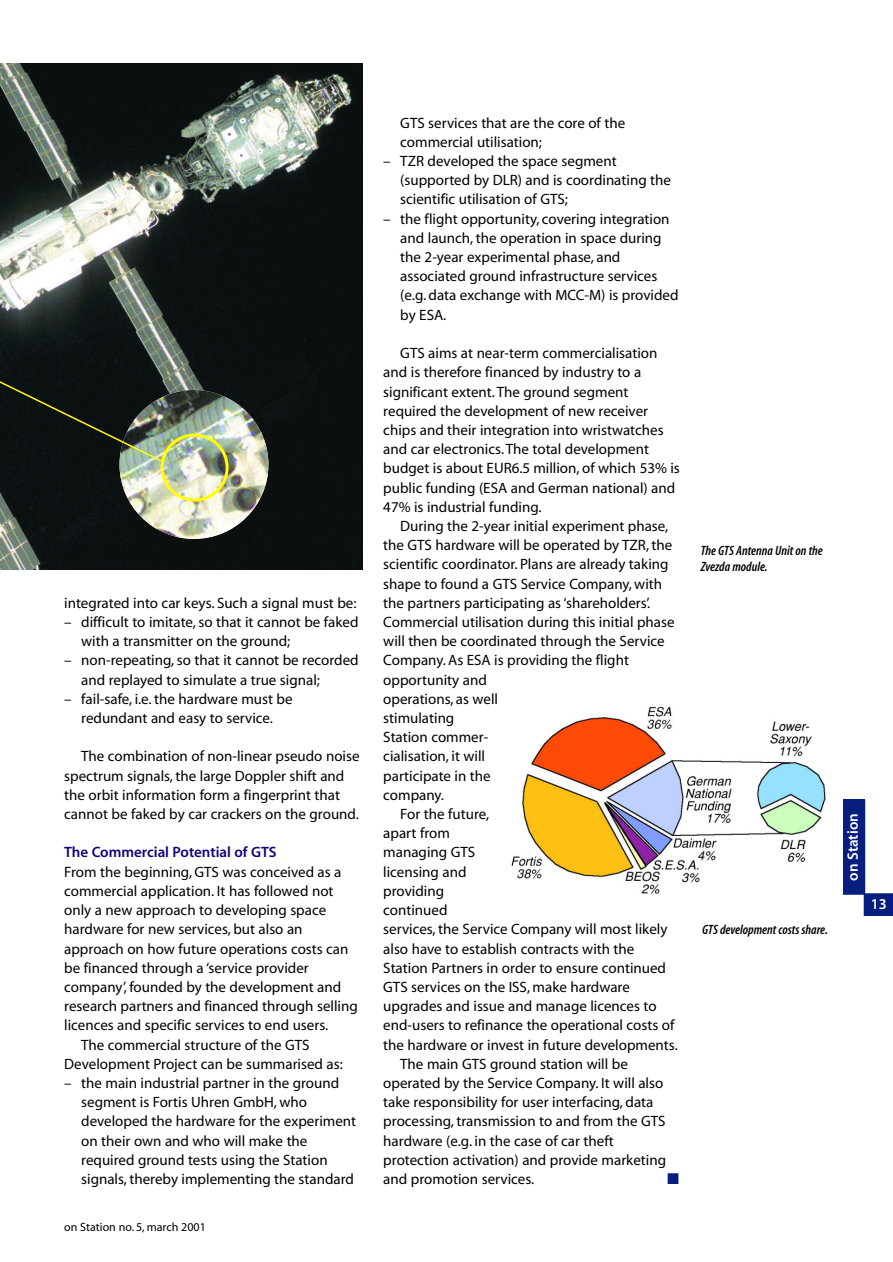
<style>
.page{position:relative;width:893px;height:1262px;background:#fff}
.page>*{position:absolute;margin:0;border:0;box-sizing:border-box;transform-origin:0 0}
.t1{font:15px/19.2px "Myriad MM 400 600";color:#000}
.t2{font:15px "Myriad MM 565 600";color:#12007c}
.t3{font:15px "Myriad MM 565 600";color:#fff}
.t4{font:15px "Monotype Sorts";color:#061e7d}
.t5{font:13.5px/16.2px "Myriad MM It 565 300";color:#000}
.t6{font:12px "Myriad MM 400 600";color:#000}
.s1{color:#061e7d}
</style>
<div class="page">
<div style="left:864px;top:894px;width:28px;height:22px;background:#061e7d"></div>
<div style="left:843px;top:800px;width:21px;height:94px;background:#061e7d"></div>
<hr style="left:863px;top:800px;width:2px;height:116px;background:#061e7d">
<hr style="left:842px;top:893px;width:50px;height:1px;background:#061e7d">
<img style="left:0;top:64px;width:362px;height:505px">
<img style="left:119px;top:390px;width:149px;height:149px;border-radius:50%">
<img style="left:0;top:332px;width:229px;height:169px">
<img style="left:511px;top:706px;width:315px;height:188px">
<p class="t1" style="left:64px;top:594px;width:294px">integrated into car keys. Such a signal must be:</p>
<p class="t1" style="left:81px;top:614px;width:279px;text-indent:-17px">– difficult to imitate, so that it cannot be faked with a transmitter on the ground;</p>
<p class="t1" style="left:81px;top:652px;width:279px;text-indent:-17px">– non-repeating, so that it cannot be recorded and replayed to simulate a true signal;</p>
<p class="t1" style="left:64px;top:690px;width:230px;text-align:center">– fail-safe, i.e. the hardware must be redundant and easy to service.</p>
<p class="t1" style="left:64px;top:748px;width:297px;text-indent:17px">The combination of non-linear pseudo noise spectrum signals, the large Doppler shift and the orbit information form a fingerprint that cannot be faked by car crackers on the ground.</p>
<p class="t2" style="left:64px;top:846px;width:214px">The Commercial Potential of GTS</p>
<p class="t1" style="left:64px;top:863px;width:279px">From the beginning, GTS was conceived as a</p>
<p class="t1" style="left:64px;top:882px;width:271px">commercial application. It has followed not</p>
<p class="t1" style="left:64px;top:902px;width:263px">only a new approach to developing space</p>
<p class="t1" style="left:64px;top:921px;width:240px">hardware for new services, but also an</p>
<p class="t1" style="left:64px;top:940px;width:286px">approach on how future operations costs can</p>
<p class="t1" style="left:64px;top:959px;width:246px">be financed through a ‘service provider</p>
<p class="t1" style="left:64px;top:978px;width:278px">company’, founded by the development and</p>
<p class="t1" style="left:64px;top:998px;width:295px">research partners and financed through selling</p>
<p class="t1" style="left:64px;top:1017px;width:265px">licences and specific services to end users.</p>
<p class="t1" style="left:81px;top:1036px;width:230px">The commercial structure of the GTS</p>
<p class="t1" style="left:64px;top:1055px;width:280px">Development Project can be summarised as:</p>
<p class="t1" style="left:81px;top:1074px;width:276px;text-indent:-17px">– the main industrial partner in the ground segment is Fortis Uhren GmbH, who developed the hardware for the experiment on their own and who will make the required ground tests using the Station signals, thereby implementing the standard</p>
<p class="t6" style="left:64px;top:1222px;width:143px">on Station no. 5, march 2001</p>
<p class="t1" style="left:400px;top:114px;width:226px">GTS services that are the core of the commercial utilisation;</p>
<p class="t1" style="left:400px;top:153px;width:272px;text-indent:-17px">– TZR developed the space segment (supported by DLR) and is coordinating the scientific utilisation of GTS;</p>
<p class="t1" style="left:400px;top:210px;width:280px;text-indent:-17px">– the flight opportunity, covering integration and launch, the operation in space during the 2-year experimental phase, and associated ground infrastructure services (e.g. data exchange with MCC-M) is provided by ESA.</p>
<p class="t1" style="left:383px;top:345px;width:298px;text-indent:17px">GTS aims at near-term commercialisation and is therefore financed by industry to a significant extent. The ground segment required the development of new receiver chips and their integration into wristwatches and car electronics. The total development budget is about EUR6.5 million, of which 53% is public funding (ESA and German national) and 47% is industrial funding.</p>
<p class="t1" style="left:400px;top:518px;width:269px">During the 2-year initial experiment phase,</p>
<p class="t1" style="left:383px;top:537px;width:290px">the GTS hardware will be operated by TZR, the</p>
<p class="t1" style="left:383px;top:556px;width:287px">scientific coordinator. Plans are already taking</p>
<p class="t1" style="left:383px;top:575px;width:280px">shape to found a GTS Service Company, with</p>
<p class="t1" style="left:383px;top:594px;width:268px">the partners participating as ‘shareholders’.</p>
<p class="t1" style="left:383px;top:614px;width:293px">Commercial utilisation during this initial phase</p>
<p class="t1" style="left:383px;top:633px;width:283px">will then be coordinated through the Service</p>
<p class="t1" style="left:383px;top:652px;width:247px">Company. As ESA is providing the flight</p>
<p class="t1" style="left:383px;top:671px;width:105px">opportunity and</p>
<p class="t1" style="left:383px;top:690px;width:116px">operations, as well</p>
<p class="t1" style="left:383px;top:710px;width:73px">stimulating</p>
<p class="t1" style="left:383px;top:729px;width:106px">Station commer-</p>
<p class="t1" style="left:383px;top:748px;width:103px">cialisation, it will</p>
<p class="t1" style="left:383px;top:767px;width:109px">participate in the</p>
<p class="t1" style="left:383px;top:786px;width:62px">company.</p>
<p class="t1" style="left:400px;top:806px;width:90px">For the future,</p>
<p class="t1" style="left:383px;top:825px;width:68px">apart from</p>
<p class="t1" style="left:383px;top:844px;width:93px">managing GTS</p>
<p class="t1" style="left:383px;top:863px;width:85px">licensing and</p>
<p class="t1" style="left:383px;top:882px;width:62px">providing</p>
<p class="t1" style="left:383px;top:902px;width:66px">continued</p>
<p class="t1" style="left:383px;top:921px;width:285px">services, the Service Company will most likely</p>
<p class="t1" style="left:383px;top:940px;width:253px">also have to establish contracts with the</p>
<p class="t1" style="left:383px;top:959px;width:284px">Station Partners in order to ensure continued</p>
<p class="t1" style="left:383px;top:978px;width:248px">GTS services on the ISS, make hardware</p>
<p class="t1" style="left:383px;top:998px;width:275px">upgrades and issue and manage licences to</p>
<p class="t1" style="left:383px;top:1017px;width:292px">end-users to refinance the operational costs of</p>
<p class="t1" style="left:383px;top:1036px;width:296px">the hardware or invest in future developments.</p>
<p class="t1" style="left:400px;top:1055px;width:229px">The main GTS ground station will be</p>
<p class="t1" style="left:383px;top:1074px;width:281px">operated by the Service Company. It will also</p>
<p class="t1" style="left:383px;top:1094px;width:271px">take responsibility for user interfacing, data</p>
<p class="t1" style="left:383px;top:1113px;width:284px">processing, transmission to and from the GTS</p>
<p class="t1" style="left:383px;top:1132px;width:232px">hardware (e.g. in the case of car theft</p>
<p class="t1" style="left:383px;top:1151px;width:284px">protection activation) and provide marketing</p>
<p class="t1" style="left:383px;top:1170px;width:152px">and promotion services.</p>
<p class="t4" style="left:667px;top:1172px;width:13px">■</p>
<p class="t5" style="left:700px;top:543px;width:124px">The GTS Antenna Unit on the<br>Zvezda module.</p>
<p class="t5" style="left:702px;top:923px;width:127px">GTS development costs share.</p>
<p class="t3" style="left:847px;top:880px;width:69px;rotate:-90deg">on Station</p>
<p class="t3" style="left:866px;top:898px;width:22px"><span class="s1">-</span>13</p>
</div>
